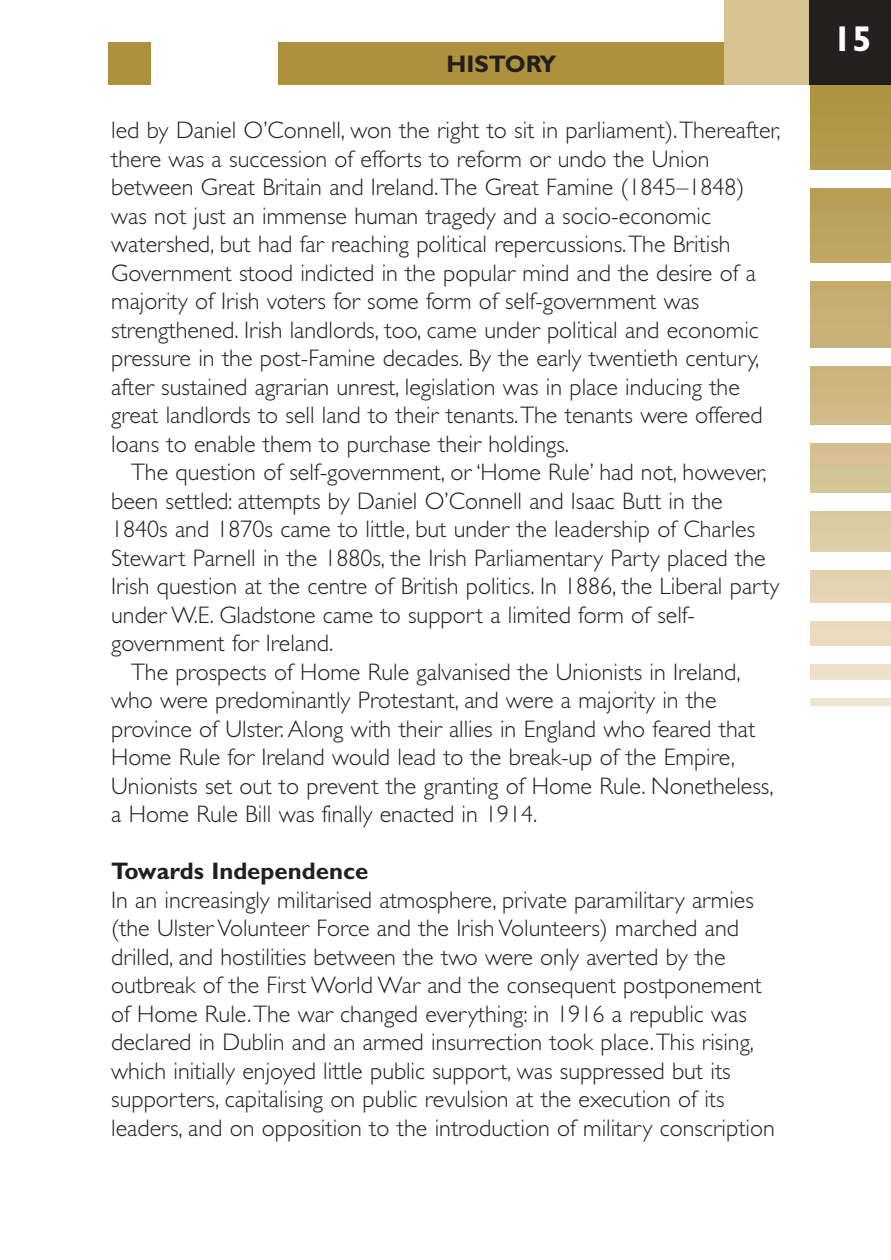
<style>
.page{position:relative;width:891px;height:1260px;background:#fff}
.page>*{position:absolute;margin:0;border:0;box-sizing:border-box;transform-origin:0 0}
.t1{font:700 36px "Gill Sans";color:#fff}
.t2{font:300 24px/28.5px "Gill Sans";color:#231f1f}
.t3{font:700 24px "Gill Sans";color:#231f1f}
</style>
<div class="page">
<div style="left:278px;top:43px;width:447px;height:42px;background:#ad913d"></div>
<div style="left:725px;top:0;width:85px;height:85px;background:#d6c391"></div>
<div style="left:810px;top:0;width:81px;height:85px;background:#231f1f"></div>
<img style="left:810px;top:85px;width:81px;height:621px">
<div style="left:108px;top:43px;width:43px;height:42px;background:#ad913d"></div>
<div style="left:810px;top:170px;width:81px;height:17px;background:#fff"></div>
<div style="left:810px;top:264px;width:81px;height:17px;background:#fff"></div>
<div style="left:810px;top:349px;width:81px;height:17px;background:#fff"></div>
<div style="left:810px;top:425px;width:81px;height:17px;background:#fff"></div>
<div style="left:810px;top:493px;width:81px;height:17px;background:#fff"></div>
<div style="left:810px;top:553px;width:81px;height:17px;background:#fff"></div>
<div style="left:810px;top:604px;width:81px;height:17px;background:#fff"></div>
<div style="left:810px;top:646px;width:81px;height:17px;background:#fff"></div>
<div style="left:810px;top:680px;width:81px;height:17px;background:#fff"></div>
<p class="t3" style="left:447px;top:56px;width:112px">HISTORY</p>
<p class="t2" style="left:111px;top:119px;width:671px">led by Daniel O’Connell, won the right to sit in parliament).Thereafter, there was a succession of efforts to reform or undo the Union between Great Britain and Ireland.The Great Famine (1845–1848) was not just an immense human tragedy and a socio-economic watershed, but had far reaching political repercussions.The British Government stood indicted in the popular mind and the desire of a majority of Irish voters for some form of self-government was strengthened. Irish landlords, too, came under political and economic pressure in the post-Famine decades. By the early twentieth century, after sustained agrarian unrest, legislation was in place inducing the great landlords to sell land to their tenants.The tenants were offered loans to enable them to purchase their holdings.</p>
<p class="t2" style="left:131px;top:461px;width:637px">The question of self-government, or ‘Home Rule’ had not, however,</p>
<p class="t2" style="left:111px;top:489px;width:613px">been settled: attempts by Daniel O’Connell and Isaac Butt in the</p>
<p class="t2" style="left:111px;top:518px;width:646px">1840s and 1870s came to little, but under the leadership of Charles</p>
<p class="t2" style="left:111px;top:546px;width:656px">Stewart Parnell in the 1880s, the Irish Parliamentary Party placed the</p>
<p class="t2" style="left:111px;top:575px;width:670px">Irish question at the centre of British politics. In 1886, the Liberal party</p>
<p class="t2" style="left:111px;top:603px;width:585px">under W.E. Gladstone came to support a limited form of self-</p>
<p class="t2" style="left:111px;top:632px;width:224px">government for Ireland.</p>
<p class="t2" style="left:131px;top:660px;width:611px">The prospects of Home Rule galvanised the Unionists in Ireland,</p>
<p class="t2" style="left:111px;top:689px;width:607px">who were predominantly Protestant, and were a majority in the</p>
<p class="t2" style="left:111px;top:717px;width:646px">province of Ulster. Along with their allies in England who feared that</p>
<p class="t2" style="left:111px;top:746px;width:626px">Home Rule for Ireland would lead to the break-up of the Empire,</p>
<p class="t2" style="left:111px;top:774px;width:664px">Unionists set out to prevent the granting of Home Rule. Nonetheless,</p>
<p class="t2" style="left:111px;top:803px;width:428px">a Home Rule Bill was finally enacted in 1914.</p>
<p class="t3" style="left:111px;top:863px;width:259px">Towards Independence</p>
<p class="t2" style="left:111px;top:888px;width:665px">In an increasingly militarised atmosphere, private paramilitary armies (the Ulster Volunteer Force and the Irish Volunteers) marched and drilled, and hostilities between the two were only averted by the outbreak of the First World War and the consequent postponement of Home Rule.The war changed everything: in 1916 a republic was declared in Dublin and an armed insurrection took place.This rising, which initially enjoyed little public support, was suppressed but its supporters, capitalising on public revulsion at the execution of its leaders, and on opposition to the introduction of military conscription</p>
<h1 class="t1" style="left:832px;top:26px;width:41px">15</h1>
</div>
